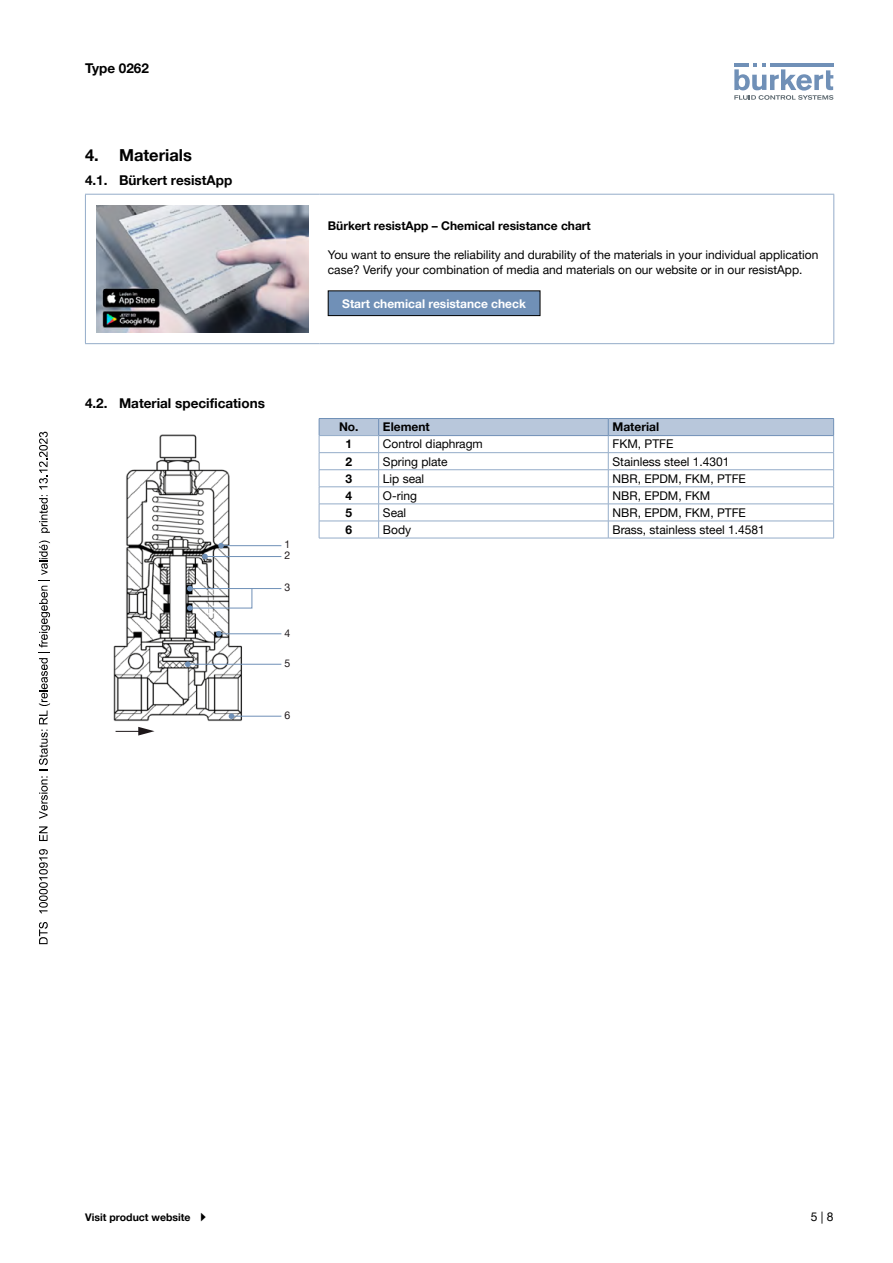
<style>
.page{position:relative;width:893px;height:1263px;background:#fff}
.page>*{position:absolute;margin:0;border:0;box-sizing:border-box;transform-origin:0 0}
.t1{font:700 16.5px "Helvetica Neue LTW1 G";color:#000}
.t2{font:700 13.5px "Helvetica Neue LTW1 G";color:#000}
.t3{font:12px/14.4px "Helvetica Neue LTW1 G";color:#000}
.t4{font:700 12px "Helvetica Neue LTW1 G";color:#000}
.t5{font:700 12px "Helvetica Neue LTW1 G";color:#fff}
.t6{font:700 10.5px "Helvetica Neue LTW1 G";color:#000}
.t7{font:10.5px/10.8px "Helvetica Neue LTW1 G";color:#1e181a}
</style>
<div class="page">
<svg style="left:734px;top:63px;width:99px;height:37px"></svg>
<hr style="left:85px;top:194px;width:234px;height:1px;background:#94acc9">
<hr style="left:85px;top:195px;width:1px;height:148px;background:#94acc9">
<hr style="left:319px;top:194px;width:515px;height:1px;background:#94acc9">
<hr style="left:833px;top:195px;width:1px;height:148px;background:#94acc9">
<hr style="left:85px;top:343px;width:234px;height:1px;background:#94acc9">
<hr style="left:319px;top:343px;width:515px;height:1px;background:#94acc9">
<img style="left:96px;top:205px;width:213px;height:128px">
<div style="left:328px;top:291px;width:212px;height:25px;background:#7090b7"></div>
<div style="left:328px;top:290px;width:212px;height:26px;border:1px solid #000"></div>
<img style="left:113px;top:434px;width:134px;height:288px">
<hr style="left:221px;top:545px;width:60px;height:1px;background:#6f90b7">
<svg style="left:218px;top:543px;width:6px;height:5px"></svg>
<hr style="left:205px;top:556px;width:76px;height:1px;background:#6f90b7">
<svg style="left:202px;top:554px;width:6px;height:5px"></svg>
<hr style="left:188px;top:664px;width:93px;height:1px;background:#6f90b7">
<svg style="left:185px;top:661px;width:6px;height:6px"></svg>
<hr style="left:231px;top:716px;width:50px;height:1px;background:#6f90b7">
<svg style="left:229px;top:713px;width:5px;height:6px"></svg>
<hr style="left:190px;top:588px;width:91px;height:1px;background:#6f90b7">
<hr style="left:219px;top:633px;width:62px;height:1px;background:#6f90b7">
<svg style="left:216px;top:631px;width:6px;height:6px"></svg>
<svg style="left:187px;top:586px;width:66px;height:25px"></svg>
<svg style="left:116px;top:727px;width:39px;height:8px"></svg>
<hr style="left:319px;top:538px;width:60px;height:1px;background:#94acc9">
<svg style="left:319px;top:418px;width:515px;height:120px"></svg>
<hr style="left:379px;top:538px;width:229px;height:1px;background:#94acc9">
<hr style="left:608px;top:538px;width:226px;height:1px;background:#94acc9">
<svg style="left:39px;top:922px;width:9px;height:22px"></svg>
<svg style="left:39px;top:849px;width:9px;height:64px"></svg>
<svg style="left:39px;top:826px;width:9px;height:15px"></svg>
<svg style="left:39px;top:540px;width:11px;height:279px"></svg>
<svg style="left:39px;top:495px;width:11px;height:38px"></svg>
<svg style="left:39px;top:432px;width:9px;height:57px"></svg>
<p class="t2" style="left:85px;top:60px;width:65px">Type 0262</p>
<h1 class="t1" style="left:85px;top:145px;width:108px">4. Materials</h1>
<p class="t2" style="left:85px;top:172px;width:149px">4.1. Bürkert resistApp</p>
<p class="t2" style="left:85px;top:395px;width:181px">4.2. Material specifications</p>
<p class="t7" style="left:284px;top:539px;width:7px">1<br>2</p>
<p class="t7" style="left:284px;top:582px;width:7px">3</p>
<p class="t7" style="left:284px;top:627px;width:7px">4</p>
<p class="t7" style="left:284px;top:658px;width:7px">5</p>
<p class="t7" style="left:284px;top:710px;width:7px">6</p>
<p class="t4" style="left:328px;top:219px;width:265px">Bürkert resistApp – Chemical resistance chart</p>
<p class="t3" style="left:328px;top:248px;width:492px">You want to ensure the reliability and durability of the materials in your individual application case? Verify your combination of media and materials on our website or in our resistApp.</p>
<p class="t5" style="left:342px;top:296px;width:185px">Start chemical resistance check</p>
<p class="t4" style="left:339px;top:420px;width:92px">No. Element</p>
<p class="t4" style="left:612px;top:420px;width:48px">Material</p>
<p class="t4" style="left:346px;top:437px;width:8px">1</p>
<p class="t3" style="left:383px;top:437px;width:101px">Control diaphragm</p>
<p class="t3" style="left:612px;top:437px;width:62px">FKM, PTFE</p>
<p class="t4" style="left:346px;top:454px;width:8px">2</p>
<p class="t3" style="left:383px;top:454px;width:66px">Spring plate</p>
<p class="t3" style="left:613px;top:454px;width:118px">Stainless steel 1.4301</p>
<p class="t4" style="left:346px;top:471px;width:8px">3</p>
<p class="t3" style="left:383px;top:471px;width:43px">Lip seal</p>
<p class="t3" style="left:613px;top:471px;width:135px">NBR, EPDM, FKM, PTFE</p>
<p class="t4" style="left:346px;top:488px;width:8px">4</p>
<p class="t3" style="left:383px;top:488px;width:36px">O-ring</p>
<p class="t3" style="left:613px;top:488px;width:99px">NBR, EPDM, FKM</p>
<p class="t4" style="left:346px;top:505px;width:8px">5</p>
<p class="t3" style="left:383px;top:505px;width:25px">Seal</p>
<p class="t3" style="left:613px;top:505px;width:135px">NBR, EPDM, FKM, PTFE</p>
<p class="t4" style="left:346px;top:522px;width:8px">6</p>
<p class="t3" style="left:383px;top:522px;width:30px">Body</p>
<p class="t3" style="left:613px;top:522px;width:154px">Brass, stainless steel 1.4581</p>
<p class="t6" style="left:85px;top:1211px;width:107px">Visit product website</p>
<p class="t3" style="left:811px;top:1209px;width:24px">5 | 8</p>
</div>
